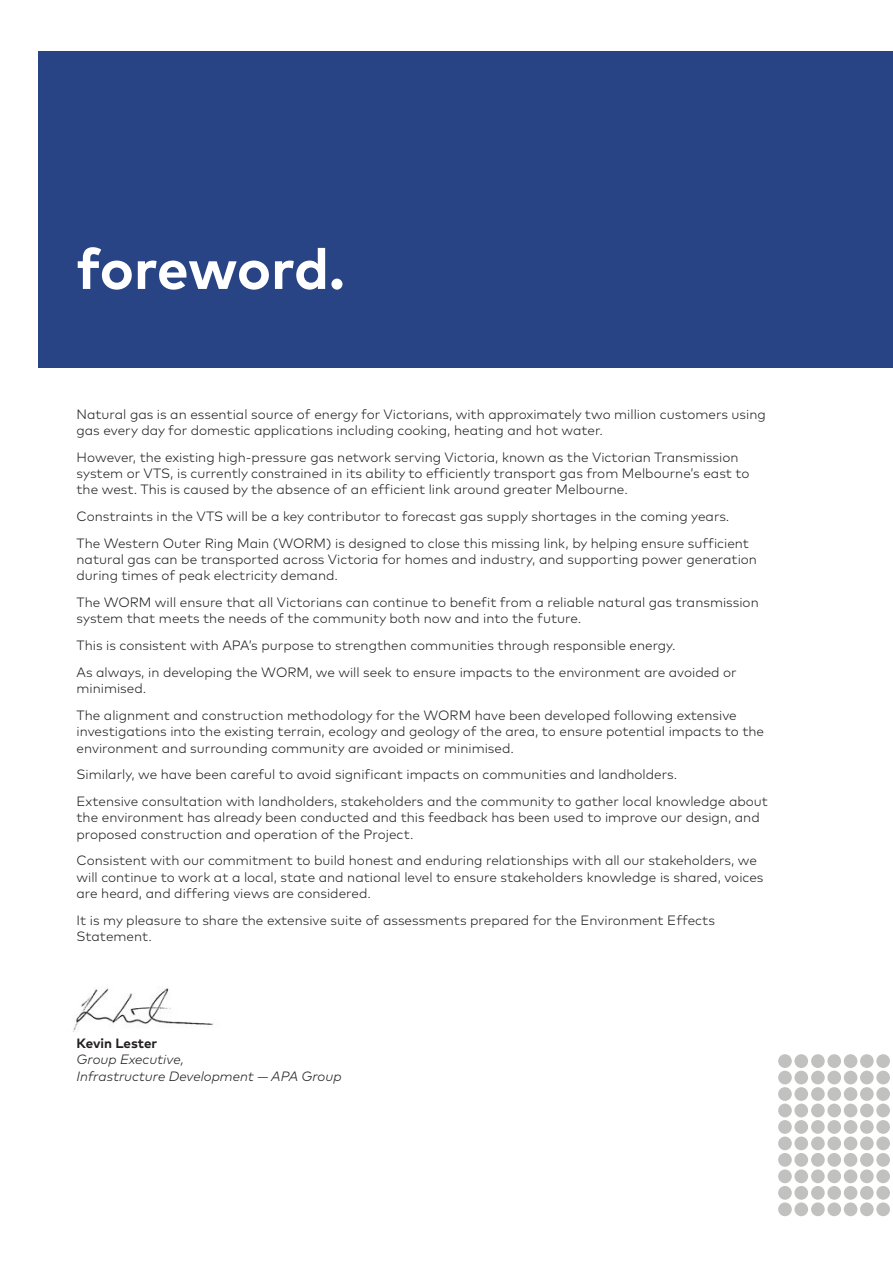
<style>
.page{position:relative;width:893px;height:1263px;background:#fff}
.page>*{position:absolute;margin:0;border:0;box-sizing:border-box;transform-origin:0 0}
.Document_Title_White{font:700 57px "Mark Pro";letter-spacing:-.01em;color:#fff}
.t1{font:300 13.5px/16.2px "Mark Pro";color:#231f20}
.t2{font:italic 300 13.5px/16.2px "Mark Pro";color:#231f20}
.s1{font-weight:700;font-style:normal}
</style>
<div class="page">
<div style="left:38px;top:51px;width:855px;height:317px;background:#284485"></div>
<div style="left:778px;top:1202px;width:14px;height:14px;background:#c1c2c0;border-radius:50%"></div>
<div style="left:778px;top:1186px;width:14px;height:14px;background:#c1c2c0;border-radius:50%"></div>
<div style="left:778px;top:1169px;width:14px;height:14px;background:#c1c2c0;border-radius:50%"></div>
<div style="left:778px;top:1153px;width:14px;height:14px;background:#c1c2c0;border-radius:50%"></div>
<div style="left:794px;top:1202px;width:14px;height:14px;background:#c1c2c0;border-radius:50%"></div>
<div style="left:794px;top:1186px;width:14px;height:14px;background:#c1c2c0;border-radius:50%"></div>
<div style="left:794px;top:1169px;width:14px;height:14px;background:#c1c2c0;border-radius:50%"></div>
<div style="left:794px;top:1153px;width:14px;height:14px;background:#c1c2c0;border-radius:50%"></div>
<div style="left:778px;top:1136px;width:14px;height:14px;background:#c1c2c0;border-radius:50%"></div>
<div style="left:794px;top:1136px;width:14px;height:14px;background:#c1c2c0;border-radius:50%"></div>
<div style="left:778px;top:1120px;width:14px;height:14px;background:#c1c2c0;border-radius:50%"></div>
<div style="left:794px;top:1120px;width:14px;height:14px;background:#c1c2c0;border-radius:50%"></div>
<div style="left:778px;top:1103px;width:14px;height:14px;background:#c1c2c0;border-radius:50%"></div>
<div style="left:794px;top:1103px;width:14px;height:14px;background:#c1c2c0;border-radius:50%"></div>
<div style="left:778px;top:1087px;width:14px;height:14px;background:#c1c2c0;border-radius:50%"></div>
<div style="left:794px;top:1087px;width:14px;height:14px;background:#c1c2c0;border-radius:50%"></div>
<div style="left:778px;top:1071px;width:14px;height:13px;background:#c1c2c0;border-radius:50%"></div>
<div style="left:794px;top:1071px;width:14px;height:13px;background:#c1c2c0;border-radius:50%"></div>
<div style="left:778px;top:1054px;width:14px;height:14px;background:#c1c2c0;border-radius:50%"></div>
<div style="left:794px;top:1054px;width:14px;height:14px;background:#c1c2c0;border-radius:50%"></div>
<div style="left:811px;top:1202px;width:14px;height:14px;background:#c1c2c0;border-radius:50%"></div>
<div style="left:827px;top:1202px;width:14px;height:14px;background:#c1c2c0;border-radius:50%"></div>
<div style="left:844px;top:1202px;width:13px;height:14px;background:#c1c2c0;border-radius:50%"></div>
<div style="left:811px;top:1186px;width:14px;height:14px;background:#c1c2c0;border-radius:50%"></div>
<div style="left:827px;top:1186px;width:14px;height:14px;background:#c1c2c0;border-radius:50%"></div>
<div style="left:844px;top:1186px;width:13px;height:14px;background:#c1c2c0;border-radius:50%"></div>
<div style="left:811px;top:1169px;width:14px;height:14px;background:#c1c2c0;border-radius:50%"></div>
<div style="left:827px;top:1169px;width:14px;height:14px;background:#c1c2c0;border-radius:50%"></div>
<div style="left:844px;top:1169px;width:13px;height:14px;background:#c1c2c0;border-radius:50%"></div>
<div style="left:811px;top:1153px;width:14px;height:14px;background:#c1c2c0;border-radius:50%"></div>
<div style="left:827px;top:1153px;width:14px;height:14px;background:#c1c2c0;border-radius:50%"></div>
<div style="left:844px;top:1153px;width:13px;height:14px;background:#c1c2c0;border-radius:50%"></div>
<div style="left:860px;top:1202px;width:14px;height:14px;background:#c1c2c0;border-radius:50%"></div>
<div style="left:860px;top:1186px;width:14px;height:14px;background:#c1c2c0;border-radius:50%"></div>
<div style="left:860px;top:1169px;width:14px;height:14px;background:#c1c2c0;border-radius:50%"></div>
<div style="left:860px;top:1153px;width:14px;height:14px;background:#c1c2c0;border-radius:50%"></div>
<div style="left:876px;top:1202px;width:14px;height:14px;background:#c1c2c0;border-radius:50%"></div>
<div style="left:876px;top:1186px;width:14px;height:14px;background:#c1c2c0;border-radius:50%"></div>
<div style="left:876px;top:1169px;width:14px;height:14px;background:#c1c2c0;border-radius:50%"></div>
<div style="left:876px;top:1153px;width:14px;height:14px;background:#c1c2c0;border-radius:50%"></div>
<div style="left:811px;top:1136px;width:14px;height:14px;background:#c1c2c0;border-radius:50%"></div>
<div style="left:827px;top:1136px;width:14px;height:14px;background:#c1c2c0;border-radius:50%"></div>
<div style="left:844px;top:1136px;width:13px;height:14px;background:#c1c2c0;border-radius:50%"></div>
<div style="left:860px;top:1136px;width:14px;height:14px;background:#c1c2c0;border-radius:50%"></div>
<div style="left:876px;top:1136px;width:14px;height:14px;background:#c1c2c0;border-radius:50%"></div>
<div style="left:811px;top:1120px;width:14px;height:14px;background:#c1c2c0;border-radius:50%"></div>
<div style="left:827px;top:1120px;width:14px;height:14px;background:#c1c2c0;border-radius:50%"></div>
<div style="left:844px;top:1120px;width:13px;height:14px;background:#c1c2c0;border-radius:50%"></div>
<div style="left:860px;top:1120px;width:14px;height:14px;background:#c1c2c0;border-radius:50%"></div>
<div style="left:876px;top:1120px;width:14px;height:14px;background:#c1c2c0;border-radius:50%"></div>
<div style="left:811px;top:1103px;width:14px;height:14px;background:#c1c2c0;border-radius:50%"></div>
<div style="left:827px;top:1103px;width:14px;height:14px;background:#c1c2c0;border-radius:50%"></div>
<div style="left:844px;top:1103px;width:13px;height:14px;background:#c1c2c0;border-radius:50%"></div>
<div style="left:860px;top:1103px;width:14px;height:14px;background:#c1c2c0;border-radius:50%"></div>
<div style="left:876px;top:1103px;width:14px;height:14px;background:#c1c2c0;border-radius:50%"></div>
<div style="left:811px;top:1087px;width:14px;height:14px;background:#c1c2c0;border-radius:50%"></div>
<div style="left:827px;top:1087px;width:14px;height:14px;background:#c1c2c0;border-radius:50%"></div>
<div style="left:844px;top:1087px;width:13px;height:14px;background:#c1c2c0;border-radius:50%"></div>
<div style="left:860px;top:1087px;width:14px;height:14px;background:#c1c2c0;border-radius:50%"></div>
<div style="left:876px;top:1087px;width:14px;height:14px;background:#c1c2c0;border-radius:50%"></div>
<div style="left:811px;top:1071px;width:14px;height:13px;background:#c1c2c0;border-radius:50%"></div>
<div style="left:827px;top:1071px;width:14px;height:13px;background:#c1c2c0;border-radius:50%"></div>
<div style="left:844px;top:1071px;width:13px;height:13px;background:#c1c2c0;border-radius:50%"></div>
<div style="left:860px;top:1071px;width:14px;height:13px;background:#c1c2c0;border-radius:50%"></div>
<div style="left:876px;top:1071px;width:14px;height:13px;background:#c1c2c0;border-radius:50%"></div>
<div style="left:811px;top:1054px;width:14px;height:14px;background:#c1c2c0;border-radius:50%"></div>
<div style="left:827px;top:1054px;width:14px;height:14px;background:#c1c2c0;border-radius:50%"></div>
<div style="left:844px;top:1054px;width:13px;height:14px;background:#c1c2c0;border-radius:50%"></div>
<div style="left:860px;top:1054px;width:14px;height:14px;background:#c1c2c0;border-radius:50%"></div>
<div style="left:876px;top:1054px;width:14px;height:14px;background:#c1c2c0;border-radius:50%"></div>
<img style="left:73px;top:988px;width:141px;height:43px">
<p class="Document_Title_White" style="left:77px;top:225px;width:270px">foreword.</p>
<p class="t1" style="left:77px;top:405px;width:691px">Natural gas is an essential source of energy for Victorians, with approximately two million customers using gas every day for domestic applications including cooking, heating and hot water.</p>
<p class="t1" style="left:77px;top:448px;width:674px">However, the existing high-pressure gas network serving Victoria, known as the Victorian Transmission system or VTS, is currently constrained in its ability to efficiently transport gas from Melbourne’s east to the west. This is caused by the absence of an efficient link around greater Melbourne.</p>
<p class="t1" style="left:77px;top:507px;width:654px">Constraints in the VTS will be a key contributor to forecast gas supply shortages in the coming years.</p>
<p class="t1" style="left:77px;top:534px;width:682px">The Western Outer Ring Main (WORM) is designed to close this missing link, by helping ensure sufficient natural gas can be transported across Victoria for homes and industry, and supporting power generation during times of peak electricity demand.</p>
<p class="t1" style="left:77px;top:593px;width:684px">The WORM will ensure that all Victorians can continue to benefit from a reliable natural gas transmission system that meets the needs of the community both now and into the future.</p>
<p class="t1" style="left:77px;top:636px;width:601px">This is consistent with APA’s purpose to strengthen communities through responsible energy.</p>
<p class="t1" style="left:77px;top:663px;width:662px">As always, in developing the WORM, we will seek to ensure impacts to the environment are avoided or minimised.</p>
<p class="t1" style="left:77px;top:706px;width:689px">The alignment and construction methodology for the WORM have been developed following extensive investigations into the existing terrain, ecology and geology of the area, to ensure potential impacts to the environment and surrounding community are avoided or minimised.</p>
<p class="t1" style="left:77px;top:765px;width:602px">Similarly, we have been careful to avoid significant impacts on communities and landholders.</p>
<p class="t1" style="left:77px;top:792px;width:693px">Extensive consultation with landholders, stakeholders and the community to gather local knowledge about the environment has already been conducted and this feedback has been used to improve our design, and proposed construction and operation of the Project.</p>
<p class="t1" style="left:77px;top:851px;width:688px">Consistent with our commitment to build honest and enduring relationships with all our stakeholders, we will continue to work at a local, state and national level to ensure stakeholders knowledge is shared, voices are heard, and differing views are considered.</p>
<p class="t1" style="left:77px;top:911px;width:640px">It is my pleasure to share the extensive suite of assessments prepared for the Environment Effects<br>Statement.</p>
<p class="t2" style="left:77px;top:1034px;width:266px"><span class="s1">Kevin Lester<br></span>Group Executive,<br>Infrastructure Development — APA Group</p>
</div>
